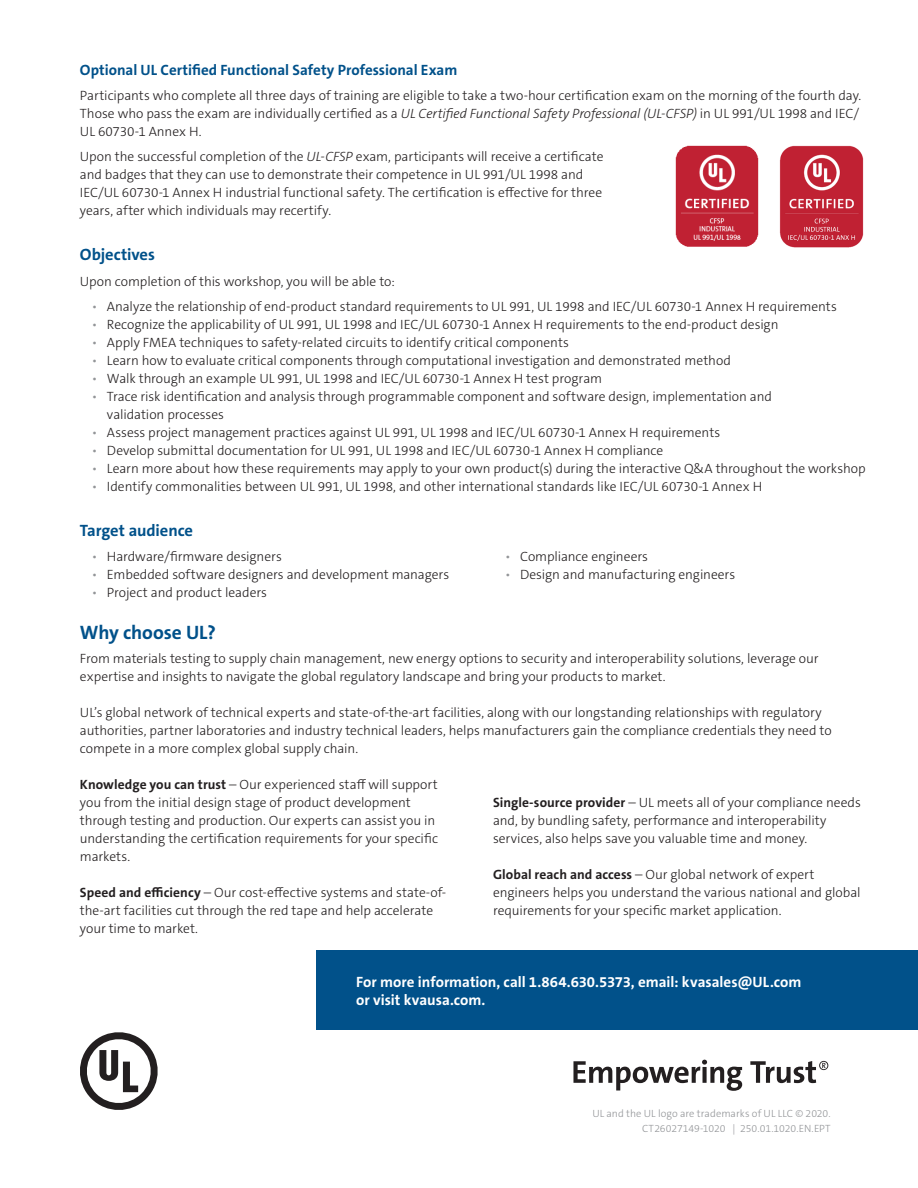
<style>
.page{position:relative;width:918px;height:1188px;background:#fff}
.page>*{position:absolute;margin:0;border:0;box-sizing:border-box;transform-origin:0 0}
.Subhead{font:700 19.5px "The Sans C5";letter-spacing:-.005em;color:#01518a}
.Subhead-2{font:700 16.5px "The Sans C5";letter-spacing:-.005em;color:#01518a}
.Contact_Information{font:700 15px/18px "The Sans C5";color:#fff}
.Subhead-3{font:700 15px "The Sans C5";color:#01518a}
.Body_Copy{font:300 13.5px/18px "The Sans C5";letter-spacing:-.005em;color:#231f20}
.Subhead-4{font:300 13.5px/18px "The Sans C5";letter-spacing:-.005em;color:#231f20}
.Copyright_Informatio{font:300 10.5px "The Sans C5";color:#939598}
.s1{font-style:italic}
.s2{color:#939598}
.s3{font-weight:700}
</style>
<div class="page">
<svg style="left:80px;top:1032px;width:78px;height:78px"></svg>
<div style="left:317px;top:950px;width:601px;height:80px;background:#01518a"></div>
<svg style="left:573px;top:1060px;width:255px;height:31px"></svg>
<img style="left:675px;top:145px;width:84px;height:102px">
<img style="left:779px;top:145px;width:85px;height:103px">
<p class="Subhead-3" style="left:80px;top:61px;width:379px">Optional UL Certified Functional Safety Professional Exam</p>
<p class="Subhead-4" style="left:80px;top:87px;width:783px">Participants who complete all three days of training are eligible to take a two-hour certification exam on the morning of the fourth day.<br>Those who pass the exam are individually certified as a <span class="s1">UL Certified Functional Safety Professional (UL-CFSP)</span> in UL 991/UL 1998 and IEC/<br>UL 60730-1 Annex H.</p>
<p class="Body_Copy" style="left:80px;top:148px;width:525px">Upon the successful completion of the <span class="s1">UL-CFSP</span> exam, participants will receive a certificate and badges that they can use to demonstrate their competence in UL 991/UL 1998 and IEC/UL 60730-1 Annex H industrial functional safety. The certification is effective for three years, after which individuals may recertify.</p>
<p class="Subhead-2" style="left:80px;top:244px;width:76px">Objectives</p>
<p class="Body_Copy" style="left:80px;top:273px;width:317px">Upon completion of this workshop, you will be able to:</p>
<p class="Body_Copy" style="left:92px;top:298px;width:746px"><span class="s2">•</span> Analyze the relationship of end-product standard requirements to UL 991, UL 1998 and IEC/UL 60730-1 Annex H requirements</p>
<p class="Body_Copy" style="left:92px;top:316px;width:688px"><span class="s2">•</span> Recognize the applicability of UL 991, UL 1998 and IEC/UL 60730-1 Annex H requirements to the end-product design</p>
<p class="Body_Copy" style="left:92px;top:334px;width:479px"><span class="s2">•</span> Apply FMEA techniques to safety-related circuits to identify critical components</p>
<p class="Body_Copy" style="left:92px;top:352px;width:641px"><span class="s2">•</span> Learn how to evaluate critical components through computational investigation and demonstrated method</p>
<p class="Body_Copy" style="left:92px;top:370px;width:512px"><span class="s2">•</span> Walk through an example UL 991, UL 1998 and IEC/UL 60730-1 Annex H test program</p>
<p class="Body_Copy" style="left:107px;top:388px;width:667px;text-indent:-15px"><span class="s2">•</span> Trace risk identification and analysis through programmable component and software design, implementation and validation processes</p>
<p class="Body_Copy" style="left:92px;top:424px;width:630px"><span class="s2">•</span> Assess project management practices against UL 991, UL 1998 and IEC/UL 60730-1 Annex H requirements</p>
<p class="Body_Copy" style="left:92px;top:442px;width:573px"><span class="s2">•</span> Develop submittal documentation for UL 991, UL 1998 and IEC/UL 60730-1 Annex H compliance</p>
<p class="Body_Copy" style="left:92px;top:460px;width:775px"><span class="s2">•</span> Learn more about how these requirements may apply to your own product(s) during the interactive Q&amp;A throughout the workshop</p>
<p class="Body_Copy" style="left:92px;top:478px;width:672px"><span class="s2">•</span> Identify commonalities between UL 991, UL 1998, and other international standards like IEC/UL 60730-1 Annex H</p>
<p class="Subhead-2" style="left:80px;top:520px;width:115px">Target audience</p>
<p class="Body_Copy" style="left:92px;top:547px;width:191px"><span class="s2">•</span> Hardware/firmware designers</p>
<p class="Body_Copy" style="left:92px;top:565px;width:359px"><span class="s2">•</span> Embedded software designers and development managers</p>
<p class="Body_Copy" style="left:92px;top:583px;width:177px"><span class="s2">•</span> Project and product leaders</p>
<p class="Body_Copy" style="left:505px;top:547px;width:145px"><span class="s2">•</span> Compliance engineers</p>
<p class="Body_Copy" style="left:505px;top:565px;width:232px"><span class="s2">•</span> Design and manufacturing engineers</p>
<p class="Subhead" style="left:80px;top:620px;width:137px">Why choose UL?</p>
<p class="Body_Copy" style="left:80px;top:650px;width:740px">From materials testing to supply chain management, new energy options to security and interoperability solutions, leverage our expertise and insights to navigate the global regulatory landscape and bring your products to market.</p>
<p class="Body_Copy" style="left:80px;top:704px;width:753px">UL’s global network of technical experts and state-of-the-art facilities, along with our longstanding relationships with regulatory authorities, partner laboratories and industry technical leaders, helps manufacturers gain the compliance credentials they need to compete in a more complex global supply chain.</p>
<p class="Body_Copy" style="left:80px;top:776px;width:360px"><span class="s3">Knowledge you can trust</span> – Our experienced staff will support you from the initial design stage of product development through testing and production. Our experts can assist you in understanding the certification requirements for your specific markets.</p>
<p class="Body_Copy" style="left:80px;top:884px;width:368px"><span class="s3">Speed and efficiency</span> – Our cost-effective systems and state-of&shy;the-art facilities cut through the red tape and help accelerate your time to market.</p>
<p class="Body_Copy" style="left:493px;top:794px;width:369px"><span class="s3">Single-source provider</span> – UL meets all of your compliance needs and, by bundling safety, performance and interoperability services, also helps save you valuable time and money.</p>
<p class="Body_Copy" style="left:493px;top:866px;width:369px"><span class="s3">Global reach and access</span> – Our global network of expert engineers helps you understand the various national and global requirements for your specific market application.</p>
<p class="Contact_Information" style="left:356px;top:973px;width:447px">For more information, call 1.864.630.5373, email: kvasales@UL.com or visit kvausa.com.</p>
<p class="Copyright_Informatio" style="left:592px;top:1106px;width:240px">UL and the UL logo are trademarks of UL LLC © 2020.</p>
<p class="Copyright_Informatio" style="left:642px;top:1122px;width:190px">CT26027149-1020 | 250.01.1020.EN.EPT</p>
</div>
